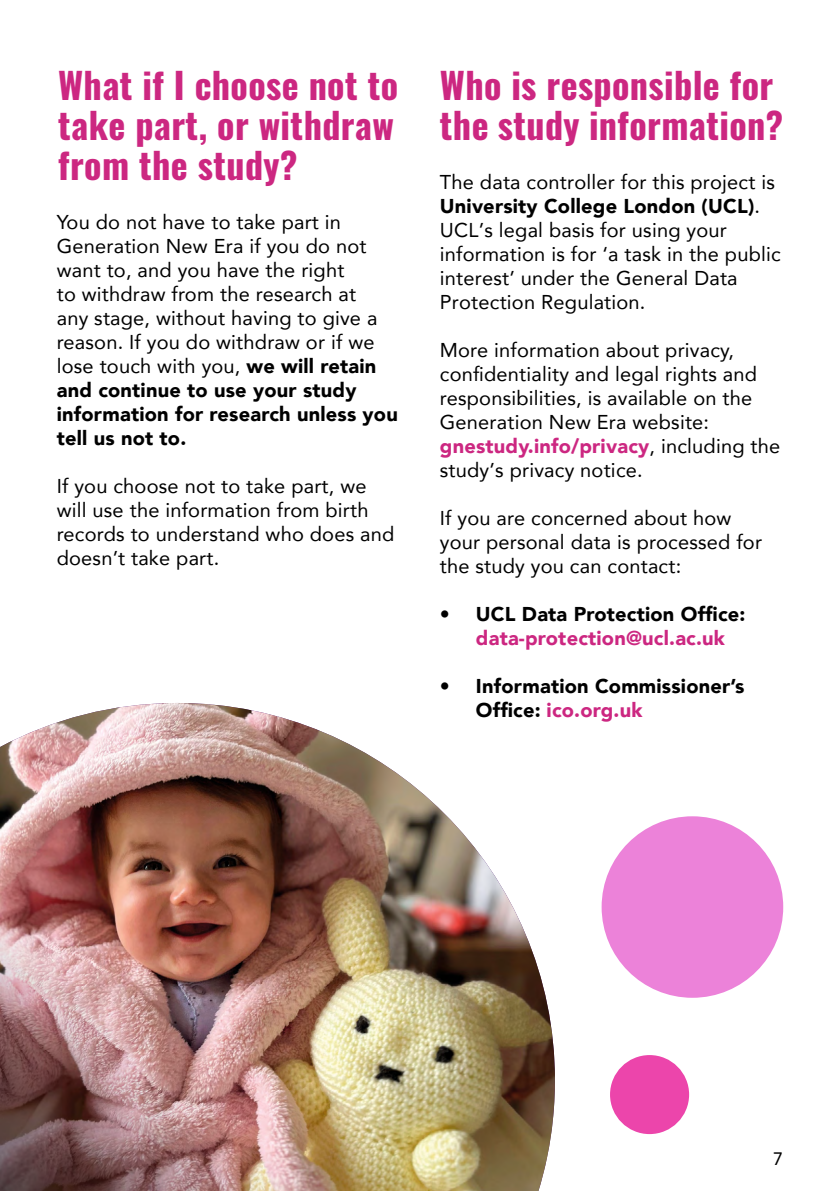
<style>
.page{position:relative;width:840px;height:1191px;background:#fff}
.page>*{position:absolute;margin:0;border:0;box-sizing:border-box;transform-origin:0 0}
.t1{font:700 36px/40px "Oswald";letter-spacing:.01em;color:#cc2781}
.t2{font:20px/24px "Avenir";letter-spacing:.01em;color:#000}
.t3{font:900 20px/24px "Avenir";letter-spacing:.01em;color:#000}
.t4{font:18px "Avenir";color:#000}
.s1{font-weight:900}
.s2{font-weight:900;color:#cc2781}
.s3{color:#cc2781}
</style>
<div class="page">
<img style="left:0;top:703px;width:554px;height:488px">
<div style="left:601px;top:816px;width:181px;height:181px;background:#ec82d9;border-radius:50%"></div>
<div style="left:609px;top:1055px;width:79px;height:79px;background:#ec45ab;border-radius:50%"></div>
<p class="t1" style="left:58px;top:68px;width:341px">What if I choose not to take part, or withdraw from the study?</p>
<p class="t1" style="left:439px;top:68px;width:345px">Who is responsible for the study information?</p>
<p class="t2" style="left:439px;top:169px;width:342px">The data controller for this project is <span class="s1">University College London (UCL)</span>.<br>UCL’s legal basis for using your information is for ‘a task in the public interest’ under the General Data Protection Regulation.</p>
<p class="t2" style="left:439px;top:337px;width:342px">More information about privacy, confidentiality and legal rights and responsibilities, is available on the Generation New Era website: <span class="s2">gnestudy.info/privacy</span>, including the study’s privacy notice.</p>
<p class="t2" style="left:439px;top:505px;width:293px">If you are concerned about how</p>
<p class="t2" style="left:439px;top:529px;width:323px">your personal data is processed for</p>
<p class="t2" style="left:439px;top:553px;width:243px">the study you can contact:</p>
<p class="t3" style="left:475px;top:601px;width:271px;text-indent:-36px">• UCL Data Protection Office: <span class="s3">data-protection@ucl.ac.uk</span></p>
<p class="t3" style="left:475px;top:673px;width:270px;text-indent:-36px">• Information Commissioner’s<br>Office: <span class="s3">ico.org.uk</span></p>
<p class="t2" style="left:57px;top:209px;width:342px">You do not have to take part in<br>Generation New Era if you do not want to, and you have the right<br>to withdraw from the research at<br>any stage, without having to give a reason. If you do withdraw or if we lose touch with you, <span class="s1">we will retain and continue to use your study information for research unless you tell us not to.</span></p>
<p class="t2" style="left:57px;top:473px;width:339px">If you choose not to take part, we will use the information from birth records to understand who does and doesn’t take part.</p>
<p class="t4" style="left:772px;top:1143px;width:12px">7</p>
</div>
